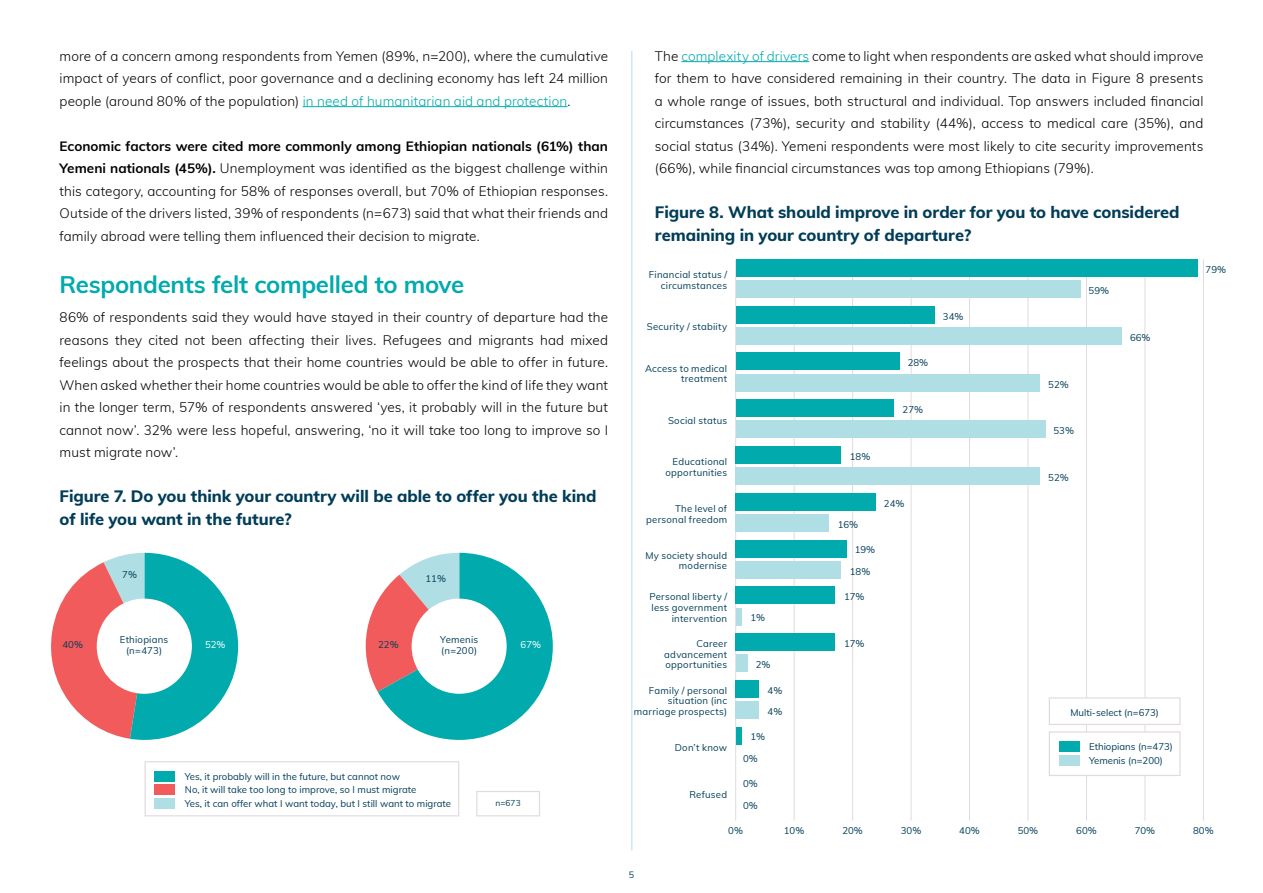
<style>
.page{position:relative;width:1263px;height:893px;background:#fff}
.page>*{position:absolute;margin:0;border:0;box-sizing:border-box;transform-origin:0 0}
.t1{font:700 24px "Muli";letter-spacing:-.01em;color:#00aaad}
.t2{font:800 16.5px/22.5px "Muli";letter-spacing:-.005em;color:#003d58}
.t3{font:300 13.5px/22.5px "Muli";letter-spacing:.005em;color:#000;text-align:justify}
.t4{font:9.6px/10.8px "Muli";letter-spacing:.02em;color:#003d58;text-align:right}
.t5{font:9.6px/13.5px "Muli";color:#003d58}
.t6{font:9.6px "Muli";color:#fff}
.t7{font:9px "Muli";color:#003d58}
.t8{font:8.4px "Muli";color:#003d58}
.s1{color:#00aaad}
.s2{font-weight:700}
</style>
<div class="page">
<hr style="left:631px;top:51px;width:1px;height:799px;background:#afdfe4">
<hr style="left:303px;top:106px;width:264px;height:1px;background:#00aaad">
<hr style="left:681px;top:61px;width:128px;height:1px;background:#00aaad">
<div style="left:145px;top:761px;width:314px;height:55px;background:#fff;border:1px solid #e3dadd"></div>
<div style="left:155px;top:771px;width:20px;height:11px;background:#00aaad"></div>
<div style="left:155px;top:785px;width:20px;height:10px;background:#f15b5b"></div>
<div style="left:155px;top:798px;width:20px;height:11px;background:#afdfe4"></div>
<svg style="left:51px;top:553px;width:187px;height:187px"></svg>
<svg style="left:365px;top:553px;width:188px;height:187px"></svg>
<div style="left:476px;top:791px;width:64px;height:25px;background:#fff;border:1px solid #e3dadd"></div>
<hr style="left:735px;top:259px;width:1px;height:562px;background:#e3dadd">
<hr style="left:794px;top:259px;width:1px;height:562px;background:#e3dadd">
<hr style="left:852px;top:259px;width:1px;height:562px;background:#e3dadd">
<hr style="left:911px;top:259px;width:1px;height:562px;background:#e3dadd">
<hr style="left:969px;top:259px;width:1px;height:562px;background:#e3dadd">
<hr style="left:1028px;top:259px;width:1px;height:562px;background:#e3dadd">
<hr style="left:1086px;top:259px;width:1px;height:562px;background:#e3dadd">
<hr style="left:1144px;top:259px;width:1px;height:562px;background:#e3dadd">
<hr style="left:1203px;top:259px;width:1px;height:562px;background:#e3dadd">
<div style="left:736px;top:727px;width:5px;height:17px;background:#00aaad"></div>
<div style="left:736px;top:680px;width:23px;height:17px;background:#00aaad"></div>
<div style="left:736px;top:702px;width:23px;height:17px;background:#afdfe4"></div>
<div style="left:736px;top:634px;width:99px;height:17px;background:#00aaad"></div>
<div style="left:736px;top:655px;width:11px;height:17px;background:#afdfe4"></div>
<div style="left:736px;top:587px;width:99px;height:17px;background:#00aaad"></div>
<div style="left:736px;top:608px;width:5px;height:17px;background:#afdfe4"></div>
<div style="left:736px;top:540px;width:111px;height:17px;background:#00aaad"></div>
<div style="left:736px;top:561px;width:105px;height:17px;background:#afdfe4"></div>
<div style="left:736px;top:493px;width:140px;height:17px;background:#00aaad"></div>
<div style="left:736px;top:514px;width:93px;height:17px;background:#afdfe4"></div>
<div style="left:736px;top:446px;width:105px;height:17px;background:#00aaad"></div>
<div style="left:736px;top:468px;width:304px;height:17px;background:#afdfe4"></div>
<div style="left:736px;top:400px;width:157px;height:17px;background:#00aaad"></div>
<div style="left:736px;top:421px;width:309px;height:17px;background:#afdfe4"></div>
<div style="left:736px;top:353px;width:163px;height:17px;background:#00aaad"></div>
<div style="left:736px;top:374px;width:304px;height:17px;background:#afdfe4"></div>
<div style="left:736px;top:306px;width:198px;height:17px;background:#00aaad"></div>
<div style="left:736px;top:327px;width:385px;height:17px;background:#afdfe4"></div>
<div style="left:736px;top:259px;width:461px;height:17px;background:#00aaad"></div>
<div style="left:736px;top:281px;width:345px;height:17px;background:#afdfe4"></div>
<div style="left:1049px;top:731px;width:131px;height:45px;background:#fff;border:1px solid #e3dadd"></div>
<div style="left:1059px;top:742px;width:20px;height:10px;background:#00aaad"></div>
<div style="left:1059px;top:755px;width:20px;height:10px;background:#afdfe4"></div>
<div style="left:1049px;top:697px;width:131px;height:28px;background:#fff;border:1px solid #e3dadd"></div>
<p class="t3" style="left:60px;top:44px;width:550px">more of a concern among respondents from Yemen (89%, n=200), where the cumulative impact of years of conflict, poor governance and a declining economy has left 24 million people (around 80% of the population) <span class="s1">in need of humanitarian aid and protection</span>.</p>
<p class="t3" style="left:60px;top:134px;width:550px"><span class="s2">Economic factors were cited more commonly among Ethiopian nationals (61%) than Yemeni nationals (45%).</span> Unemployment was identified as the biggest challenge within this category, accounting for 58% of responses overall, but 70% of Ethiopian responses.<br>Outside of the drivers listed, 39% of respondents (n=673) said that what their friends and family abroad were telling them influenced their decision to migrate.</p>
<h1 class="t1" style="left:60px;top:267px;width:406px">Respondents felt compelled to move</h1>
<p class="t3" style="left:60px;top:305px;width:550px">86% of respondents said they would have stayed in their country of departure had the reasons they cited not been affecting their lives. Refugees and migrants had mixed feelings about the prospects that their home countries would be able to offer in future.<br>When asked whether their home countries would be able to offer the kind of life they want in the longer term, 57% of respondents answered ‘yes, it probably will in the future but cannot now’. 32% were less hopeful, answering, ‘no it will take too long to improve so I must migrate now’.</p>
<p class="t2" style="left:60px;top:484px;width:539px">Figure 7. Do you think your country will be able to offer you the kind of life you want in the future?</p>
<p class="t4" style="left:63px;top:638px;width:22px">40%</p>
<p class="t4" style="left:122px;top:569px;width:16px">7%</p>
<p class="t4" style="left:120px;top:634px;width:50px">Ethiopians</p>
<p class="t6" style="left:205px;top:637px;width:22px">52%</p>
<p class="t4" style="left:126px;top:645px;width:38px">(n=473)</p>
<p class="t4" style="left:425px;top:572px;width:22px">11%</p>
<p class="t4" style="left:440px;top:634px;width:40px;text-align:left">Yemenis (n=200)</p>
<p class="t4" style="left:378px;top:638px;width:22px">22%</p>
<p class="t6" style="left:521px;top:637px;width:22px">67%</p>
<p class="t5" style="left:185px;top:769px;width:268px">Yes, it probably will in the future, but cannot now<br>No, it will take too long to improve, so I must migrate<br>Yes, it can offer what I want today, but I still want to migrate</p>
<p class="t8" style="left:496px;top:797px;width:27px">n=673</p>
<p class="t3" style="left:655px;top:44px;width:550px">The <span class="s1">complexity of drivers</span> come to light when respondents are asked what should improve for them to have considered remaining in their country. The data in Figure 8 presents a whole range of issues, both structural and individual. Top answers included financial circumstances (73%), security and stability (44%), access to medical care (35%), and social status (34%). Yemeni respondents were most likely to cite security improvements (66%), while financial circumstances was top among Ethiopians (79%).</p>
<p class="t2" style="left:655px;top:200px;width:526px">Figure 8. What should improve in order for you to have considered remaining in your country of departure?</p>
<p class="t4" style="left:649px;top:269px;width:80px">Financial status / circumstances</p>
<p class="t4" style="left:647px;top:321px;width:82px">Security / stabiity</p>
<p class="t4" style="left:645px;top:362px;width:84px">Access to medical treatment</p>
<p class="t4" style="left:668px;top:414px;width:61px">Social status</p>
<p class="t4" style="left:908px;top:357px;width:22px">28%</p>
<p class="t4" style="left:902px;top:404px;width:22px">27%</p>
<p class="t4" style="left:665px;top:456px;width:63px">Educational opportunities</p>
<p class="t4" style="left:646px;top:502px;width:82px">The level of personal freedom</p>
<p class="t4" style="left:645px;top:549px;width:83px">My society should modernise</p>
<p class="t4" style="left:850px;top:450px;width:22px">18%</p>
<p class="t4" style="left:838px;top:519px;width:22px">16%</p>
<p class="t4" style="left:855px;top:544px;width:22px">19%</p>
<p class="t4" style="left:850px;top:565px;width:22px">18%</p>
<p class="t4" style="left:649px;top:591px;width:79px">Personal liberty / less government intervention</p>
<p class="t4" style="left:844px;top:591px;width:22px">17%</p>
<p class="t4" style="left:750px;top:612px;width:16px">1%</p>
<p class="t4" style="left:664px;top:637px;width:64px;text-align:justify;text-indent:32px">Career advancement opportunities</p>
<p class="t4" style="left:844px;top:638px;width:22px">17%</p>
<p class="t4" style="left:756px;top:659px;width:16px">2%</p>
<p class="t4" style="left:634px;top:684px;width:95px">Family / personal situation (inc marriage prospects)</p>
<p class="t4" style="left:767px;top:684px;width:16px">4%</p>
<p class="t4" style="left:767px;top:706px;width:16px">4%</p>
<p class="t4" style="left:675px;top:742px;width:54px">Don’t know</p>
<p class="t4" style="left:689px;top:789px;width:39px">Refused</p>
<p class="t4" style="left:750px;top:731px;width:16px">1%</p>
<p class="t4" style="left:743px;top:752px;width:16px">0%</p>
<p class="t4" style="left:743px;top:778px;width:16px">0%</p>
<p class="t4" style="left:743px;top:799px;width:16px">0%</p>
<p class="t4" style="left:884px;top:497px;width:22px">24%</p>
<p class="t4" style="left:943px;top:310px;width:22px">34%</p>
<p class="t4" style="left:1089px;top:285px;width:22px">59%</p>
<p class="t4" style="left:1048px;top:378px;width:22px">52%</p>
<p class="t4" style="left:1053px;top:425px;width:22px">53%</p>
<p class="t4" style="left:1048px;top:472px;width:22px">52%</p>
<p class="t4" style="left:1130px;top:331px;width:22px">66%</p>
<p class="t4" style="left:1205px;top:263px;width:22px">79%</p>
<p class="t5" style="left:1070px;top:705px;width:90px">Multi-select (n=673)</p>
<p class="t5" style="left:1089px;top:739px;width:85px">Ethiopians (n=473)<br>Yemenis (n=200)</p>
<p class="t7" style="left:629px;top:868px;width:7px">5</p>
<p class="t4" style="left:728px;top:824px;width:16px">0%</p>
<p class="t4" style="left:784px;top:824px;width:22px">10%</p>
<p class="t4" style="left:842px;top:824px;width:22px">20%</p>
<p class="t4" style="left:901px;top:824px;width:22px">30%</p>
<p class="t4" style="left:959px;top:824px;width:22px">40%</p>
<p class="t4" style="left:1018px;top:824px;width:22px">50%</p>
<p class="t4" style="left:1076px;top:824px;width:22px">60%</p>
<p class="t4" style="left:1135px;top:824px;width:22px">70%</p>
<p class="t4" style="left:1193px;top:824px;width:22px">80%</p>
</div>
